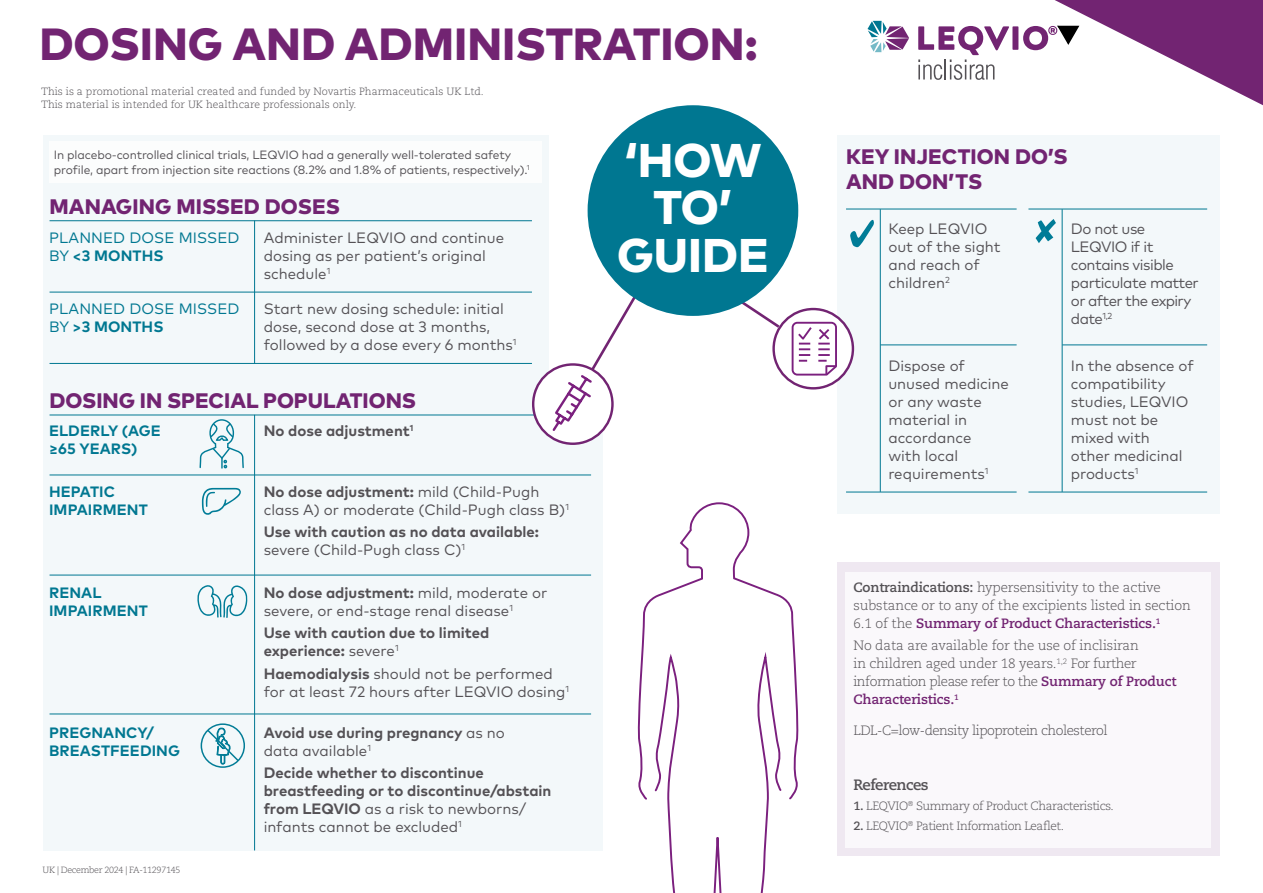
<style>
.page{position:relative;width:1263px;height:893px;background:#fff}
.page>*{position:absolute;margin:0;border:0;box-sizing:border-box;transform-origin:0 0}
.t1{font:800 47.25px/47.2px "Mark Pro";color:#fff;text-align:center}
.t2{font:800 45px "Mark Pro";color:#722472}
.t3{font:800 21px/25.2px "Mark Pro";letter-spacing:.005em;color:#722472}
.t4{font:15px/18px "Mark Pro";color:#545155}
.t5{font:700 15px/18px "Mark Pro";color:#545155}
.t6{font:700 15px/18px "Mark Pro";letter-spacing:.005em;color:#007791}
.t7{font:15px/18px "Mark Pro";letter-spacing:-.03em;color:#545155}
.t8{font:15px/18px "Mark Pro";letter-spacing:.005em;color:#007791}
.t9{font:700 15px "Caecilia";letter-spacing:-.035em;color:#545155}
.t10{font:300 13.5px/18px "Caecilia";letter-spacing:-.01em;color:#545155}
.t11{font:300 13.5px "Caecilia";letter-spacing:-.035em;color:#545155}
.t12{font:12px/15px "Mark Pro";letter-spacing:-.01em;color:#545155}
.t13{font:300 12px "Caecilia";letter-spacing:-.035em;color:#545155}
.t14{font:300 10.5px/12.6px "Caecilia";color:#545155}
.t15{font:300 9px "Caecilia";letter-spacing:-.035em;color:#545155}
.s1{font-weight:700}
.s2{font-weight:400}
.s3{font-weight:700;color:#722472}
</style>
<div class="page">
<div style="left:43px;top:135px;width:505px;height:715px;background:#f3f8fa"></div>
<div style="left:144px;top:382px;width:459px;height:468px;background:#f3f8fa"></div>
<div style="left:837px;top:135px;width:382px;height:378px;background:#f3f8fa"></div>
<div style="left:837px;top:562px;width:382px;height:294px;background:#efe8f1"></div>
<svg style="left:1035px;top:219px;width:21px;height:24px"></svg>
<svg style="left:199px;top:419px;width:45px;height:50px"></svg>
<svg style="left:202px;top:488px;width:39px;height:27px"></svg>
<svg style="left:197px;top:585px;width:51px;height:33px"></svg>
<hr style="left:50px;top:220px;width:482px;height:1px;background:#007791">
<hr style="left:50px;top:415px;width:541px;height:1px;background:#007791">
<svg style="left:703px;top:267px;width:79px;height:63px"></svg>
<hr style="left:50px;top:292px;width:482px;height:1px;background:#007791">
<hr style="left:50px;top:475px;width:541px;height:1px;background:#007791">
<hr style="left:50px;top:575px;width:541px;height:1px;background:#007791">
<hr style="left:50px;top:714px;width:541px;height:1px;background:#007791">
<hr style="left:846px;top:209px;width:170px;height:1px;background:#007791">
<hr style="left:880px;top:345px;width:136px;height:1px;background:#007791">
<hr style="left:846px;top:492px;width:170px;height:1px;background:#007791">
<hr style="left:50px;top:363px;width:482px;height:1px;background:#007791">
<hr style="left:254px;top:221px;width:1px;height:143px;background:#007791">
<hr style="left:254px;top:415px;width:1px;height:435px;background:#007791">
<hr style="left:880px;top:209px;width:1px;height:283px;background:#007791">
<hr style="left:1062px;top:209px;width:1px;height:283px;background:#007791">
<hr style="left:1028px;top:209px;width:179px;height:1px;background:#007791">
<hr style="left:1062px;top:345px;width:145px;height:1px;background:#007791">
<hr style="left:1028px;top:492px;width:179px;height:1px;background:#007791">
<div style="left:201px;top:723px;width:44px;height:45px;border:1px solid #037d97;border-radius:50%"></div>
<svg style="left:206px;top:727px;width:34px;height:38px"></svg>
<div style="left:50px;top:141px;width:492px;height:42px;background:#fcfdfd"></div>
<div style="left:846px;top:572px;width:365px;height:275px;background:#faf8fb"></div>
<svg style="left:533px;top:364px;width:79px;height:80px"></svg>
<div style="left:774px;top:309px;width:79px;height:79px;background:#fff;border-radius:50%"></div>
<svg style="left:791px;top:321px;width:46px;height:55px"></svg>
<div style="left:772px;top:308px;width:82px;height:82px;border:2px solid #722472;border-radius:50%"></div>
<svg style="left:548px;top:289px;width:92px;height:147px"></svg>
<svg style="left:867px;top:21px;width:42px;height:31px"></svg>
<svg style="left:918px;top:0;width:345px;height:105px"></svg>
<div style="left:588px;top:105px;width:210px;height:211px;background:#007791;border-radius:50%"></div>
<svg style="left:850px;top:220px;width:24px;height:27px"></svg>
<svg style="left:637px;top:502px;width:162px;height:298px"></svg>
<svg style="left:654px;top:657px;width:30px;height:236px"></svg>
<svg style="left:713px;top:837px;width:9px;height:56px"></svg>
<svg style="left:752px;top:657px;width:30px;height:236px"></svg>
<h2 class="t2" style="left:39px;top:9px;width:720px">DOSING AND ADMINISTRATION:</h2>
<p class="t14" style="left:41px;top:85px;width:444px">This is a promotional material created and funded by Novartis Pharmaceuticals UK Ltd.<br>This material is intended for UK healthcare professionals only.</p>
<p class="t12" style="left:54px;top:146px;width:478px">In placebo-controlled clinical trials, LEQVIO had a generally well-tolerated safety profile, apart from injection site reactions (8.2% and 1.8% of patients, respectively).<sup>1</sup></p>
<h3 class="t3" style="left:50px;top:192px;width:292px">MANAGING MISSED DOSES</h3>
<p class="t8" style="left:49px;top:227px;width:192px">PLANNED DOSE MISSED<br>BY <span class="s1">&lt;3 MONTHS</span></p>
<p class="t4" style="left:264px;top:227px;width:242px">Administer LEQVIO and continue dosing as per patient’s original schedule<sup>1</sup></p>
<p class="t8" style="left:49px;top:298px;width:192px">PLANNED DOSE MISSED<br>BY <span class="s1">&gt;3 MONTHS</span></p>
<p class="t4" style="left:264px;top:298px;width:254px">Start new dosing schedule: initial dose, second dose at 3 months, followed by a dose every 6 months<sup>1</sup></p>
<h3 class="t3" style="left:50px;top:386px;width:368px">DOSING IN SPECIAL POPULATIONS</h3>
<p class="t6" style="left:49px;top:421px;width:113px">ELDERLY (AGE ≥65 YEARS)</p>
<p class="t6" style="left:49px;top:482px;width:100px">HEPATIC<br>IMPAIRMENT</p>
<p class="t6" style="left:49px;top:583px;width:100px">RENAL<br>IMPAIRMENT</p>
<p class="t6" style="left:49px;top:722px;width:133px">PREGNANCY/<br>BREASTFEEDING</p>
<p class="t15" style="left:43px;top:865px;width:139px">UK | December 2024 | FA-11297145</p>
<p class="t5" style="left:264px;top:421px;width:151px">No dose adjustment<sup>1</sup></p>
<p class="t4" style="left:264px;top:482px;width:307px"><span class="s1">No dose adjustment:</span> mild (Child-Pugh class A) or moderate (Child-Pugh class B)<sup>1</sup></p>
<p class="t5" style="left:264px;top:522px;width:277px">Use with caution as no data available: <span class="s2">severe (Child-Pugh class C)</span><sup>1</sup></p>
<p class="t4" style="left:264px;top:583px;width:285px"><span class="s1">No dose adjustment:</span> mild, moderate or severe, or end-stage renal disease<sup>1</sup></p>
<p class="t5" style="left:264px;top:623px;width:227px">Use with caution due to limited experience: <span class="s2">severe</span><sup>1</sup></p>
<p class="t4" style="left:264px;top:663px;width:307px"><span class="s1">Haemodialysis</span> should not be performed for at least 72 hours after LEQVIO dosing<sup>1</sup></p>
<p class="t5" style="left:264px;top:722px;width:243px">Avoid use during pregnancy <span class="s2">as no data available</span><sup>1</sup></p>
<p class="t5" style="left:264px;top:763px;width:289px">Decide whether to discontinue breastfeeding or to discontinue/abstain from LEQVIO <span class="s2">as a risk to newborns/ infants cannot be excluded</span><sup>1</sup></p>
<h1 class="t1" style="left:617px;top:133px;width:153px">‘HOW<br>TO’<br>GUIDE</h1>
<h3 class="t3" style="left:846px;top:142px;width:223px">KEY INJECTION DO’S<br>AND DON’TS</h3>
<p class="t4" style="left:888px;top:218px;width:114px">Keep LEQVIO out of the sight and reach of children<sup>2</sup></p>
<p class="t7" style="left:1071px;top:218px;width:129px">Do not use<br>LEQVIO if it contains visible particulate matter or after the expiry date<sup>1,2</sup></p>
<p class="t4" style="left:1071px;top:355px;width:124px">In the absence of compatibility studies, LEQVIO must not be mixed with<br>other medicinal products<sup>1</sup></p>
<p class="t4" style="left:888px;top:355px;width:122px">Dispose of unused medicine or any waste material in accordance<br>with local requirements<sup>1</sup></p>
<p class="t10" style="left:853px;top:579px;width:339px"><span class="s1">Contraindications:</span> hypersensitivity to the active substance or to any of the excipients listed in section<br>6.1 of the <span class="s3">Summary of Product Characteristics.</span><sup>1</sup></p>
<p class="t10" style="left:853px;top:637px;width:324px">No data are available for the use of inclisiran<br>in children aged under 18 years.<sup>1,2</sup> For further information please refer to the <span class="s3">Summary of Product Characteristics.</span><sup>1</sup></p>
<p class="t11" style="left:853px;top:723px;width:256px">LDL-C=low-density lipoprotein cholesterol</p>
<p class="t9" style="left:853px;top:775px;width:77px">References</p>
<p class="t13" style="left:853px;top:799px;width:262px"><span class="s1">1.</span> LEQVIO<sup>®</sup> Summary of Product Characteristics.</p>
<p class="t13" style="left:853px;top:819px;width:212px"><span class="s1">2.</span> LEQVIO<sup>®</sup> Patient Information Leaflet.</p>
</div>
